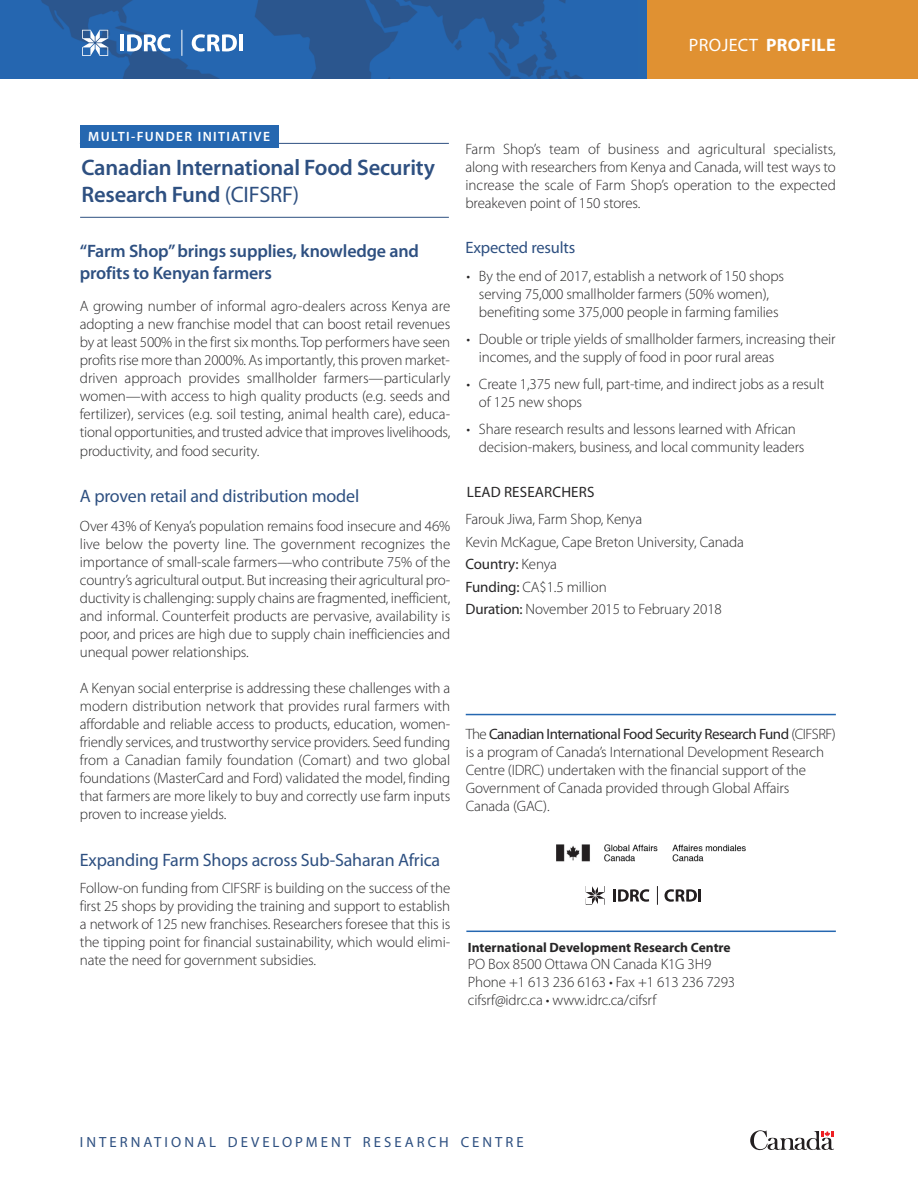
<style>
.page{position:relative;width:918px;height:1188px;background:#fff}
.page>*{position:absolute;margin:0;border:0;box-sizing:border-box;transform-origin:0 0}
.t1{font:600 22.5px/27px "Myriad Pro";letter-spacing:-.01em;color:#2e5081}
.t2{font:18px "Myriad Pro";letter-spacing:-.01em;color:#2e5081}
.t3{font:600 18px/22.5px "Myriad Pro";letter-spacing:-.01em;color:#2e5081}
.t4{font:18px "Myriad Pro";letter-spacing:.02em;color:#fff}
.t5{font:16.5px "Myriad Pro";letter-spacing:-.01em;color:#2e5081}
.t6{font:300 15px/18px "Myriad Pro";letter-spacing:-.01em;color:#272627}
.t7{font:15px "Myriad Pro";letter-spacing:.01em;color:#272627}
.t8{font:14.7px "Myriad Pro";letter-spacing:.205em;color:#2e5081}
.t9{font:700 13.5px "Myriad Pro";color:#272627}
.t10{font:600 13.5px "Myriad Pro";letter-spacing:.1em;color:#fff}
.s1{font-weight:700}
.s2{font-weight:400}
</style>
<div class="page">
<svg style="left:750px;top:1130px;width:84px;height:20px"></svg>
<img style="left:0;top:0;width:638px;height:79px">
<svg style="left:82px;top:30px;width:26px;height:26px"></svg>
<hr style="left:121px;top:35px;width:3px;height:16px;background:#fff">
<svg style="left:127px;top:34px;width:44px;height:18px"></svg>
<svg style="left:192px;top:34px;width:45px;height:18px"></svg>
<hr style="left:239px;top:35px;width:4px;height:16px;background:#fff">
<svg style="left:182px;top:30px;width:1px;height:26px"></svg>
<div style="left:647px;top:0;width:271px;height:79px;background:#e09132"></div>
<hr style="left:80px;top:143px;width:369px;height:1px;background:#2e5081">
<hr style="left:80px;top:217px;width:369px;height:1px;background:#2e5081">
<div style="left:80px;top:125px;width:199px;height:23px;background:#2567b0"></div>
<hr style="left:466px;top:931px;width:370px;height:1px;background:#2567b0">
<svg style="left:613px;top:889px;width:36px;height:13px"></svg>
<svg style="left:665px;top:889px;width:36px;height:13px"></svg>
<svg style="left:657px;top:886px;width:1px;height:19px"></svg>
<svg style="left:586px;top:886px;width:19px;height:19px"></svg>
<hr style="left:466px;top:714px;width:370px;height:1px;background:#2567b0">
<img style="left:556px;top:844px;width:190px;height:18px">
<p class="t4" style="left:689px;top:38px;width:148px">PROJECT <span class="s1">PROFILE</span></p>
<p class="t10" style="left:88px;top:132px;width:183px">MULTI-FUNDER INITIATIVE</p>
<h1 class="t1" style="left:81px;top:156px;width:355px">Canadian International Food Security<br>Research Fund <span class="s2">(CIFSRF)</span></h1>
<p class="t3" style="left:80px;top:241px;width:341px">“Farm Shop”brings supplies, knowledge and profits to Kenyan farmers</p>
<p class="t6" style="left:80px;top:298px;width:372px;text-align:justify">A growing number of informal agro-dealers across Kenya are adopting a new franchise model that can boost retail revenues by at least 500% in the first six months. Top performers have seen profits rise more than 2000%. As importantly, this proven market&shy;driven approach provides smallholder farmers—particularly women—with access to high quality products (e.g. seeds and fertilizer), services (e.g. soil testing, animal health care), educa&shy;tional opportunities, and trusted advice that improves livelihoods,</p>
<p class="t6" style="left:80px;top:443px;width:181px">productivity, and food security.</p>
<p class="t2" style="left:80px;top:489px;width:281px">A proven retail and distribution model</p>
<p class="t6" style="left:80px;top:518px;width:372px;text-align:justify">Over 43% of Kenya’s population remains food insecure and 46% live below the poverty line. The government recognizes the importance of small-scale farmers—who contribute 75% of the country’s agricultural output. But increasing their agricultural pro&shy;ductivity is challenging: supply chains are fragmented, inefficient, and informal. Counterfeit products are pervasive, availability is poor, and prices are high due to supply chain inefficiencies and unequal power relationships.</p>
<p class="t6" style="left:80px;top:680px;width:372px;text-align:justify">A Kenyan social enterprise is addressing these challenges with a modern distribution network that provides rural farmers with affordable and reliable access to products, education, women&shy;friendly services, and trustworthy service providers. Seed funding from a Canadian family foundation (Comart) and two global foundations (MasterCard and Ford) validated the model, finding that farmers are more likely to buy and correctly use farm inputs proven to increase yields.</p>
<p class="t2" style="left:80px;top:854px;width:362px">Expanding Farm Shops across Sub-Saharan Africa</p>
<p class="t6" style="left:80px;top:880px;width:372px;text-align:justify">Follow-on funding from CIFSRF is building on the success of the first 25 shops by providing the training and support to establish a network of 125 new franchises. Researchers foresee that this is the tipping point for financial sustainability, which would elimi&shy;nate the need for government subsidies.</p>
<p class="t6" style="left:465px;top:141px;width:372px;text-align:justify">Farm Shop’s team of business and agricultural specialists, along with researchers from Kenya and Canada, will test ways to increase the scale of Farm Shop’s operation to the expected breakeven point of 150 stores.</p>
<p class="t5" style="left:465px;top:241px;width:111px">Expected results</p>
<p class="t6" style="left:467px;top:269px;width:319px;text-align:center">• By the end of 2017, establish a network of 150 shops serving 75,000 smallholder farmers (50% women), benefiting some 375,000 people in farming families</p>
<p class="t6" style="left:479px;top:332px;width:358px;text-indent:-12px">• Double or triple yields of smallholder farmers, increasing their incomes, and the supply of food in poor rural areas</p>
<p class="t6" style="left:479px;top:377px;width:347px;text-indent:-12px">• Create 1,375 new full, part-time, and indirect jobs as a result of 125 new shops</p>
<p class="t6" style="left:479px;top:422px;width:327px;text-indent:-12px">• Share research results and lessons learned with African decision-makers, business, and local community leaders</p>
<p class="t7" style="left:467px;top:487px;width:129px">LEAD RESEARCHERS</p>
<p class="t6" style="left:465px;top:509px;width:280px;line-height:22.5px">Farouk Jiwa, Farm Shop, Kenya<br>Kevin McKague, Cape Breton University, Canada<br><span class="s2">Country:</span> Kenya<br><span class="s2">Funding:</span> CA$1.5 million<br><span class="s2">Duration:</span> November 2015 to February 2018</p>
<p class="t6" style="left:466px;top:726px;width:372px">The <span class="s2">Canadian International Food Security Research Fund</span> (CIFSRF) is a program of Canada’s International Development Research Centre (IDRC) undertaken with the financial support of the Government of Canada provided through Global Affairs Canada (GAC).</p>
<p class="t9" style="left:468px;top:942px;width:264px">International Development Research Centre</p>
<p class="t6" style="left:468px;top:956px;width:269px">PO Box 8500 Ottawa ON Canada K1G 3H9<br>Phone +1 613 236 6163 • Fax +1 613 236 7293 cifsrf@idrc.ca • www.idrc.ca/cifsrf</p>
<p class="t8" style="left:80px;top:1137px;width:445px">INTERNATIONAL DEVELOPMENT RESEARCH CENTRE</p>
</div>
